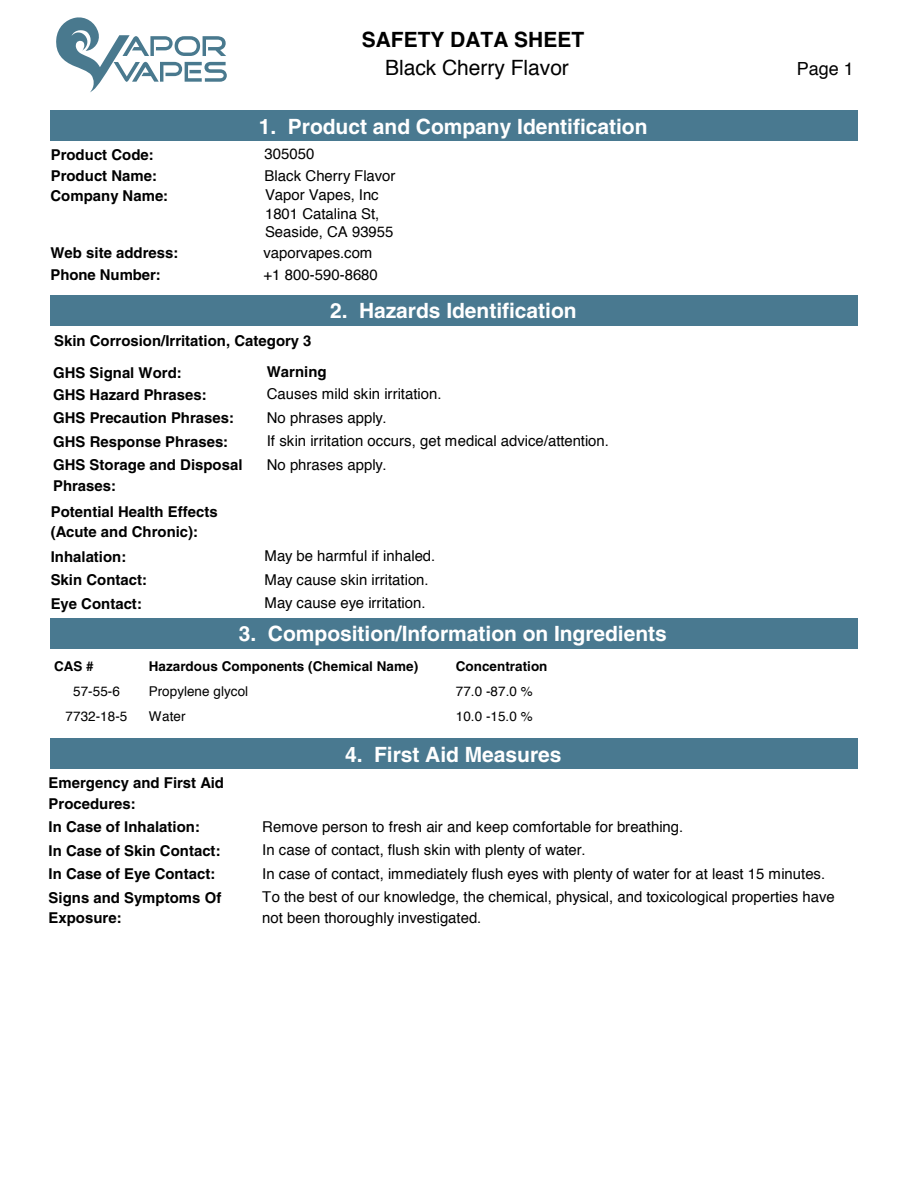
<style>
.page{position:relative;width:918px;height:1188px;background:#fff}
.page>*{position:absolute;margin:0;border:0;box-sizing:border-box;transform-origin:0 0}
.t1{font:700 21px "Helvetica";letter-spacing:-.005em;color:#fff}
.t2{font:21px "Helvetica";color:#000}
.t3{font:700 21px "Helvetica";color:#000}
.t4{font:18px "Helvetica";color:#000}
.t5{font:15px/18.5px "Helvetica";color:#000}
.t6{font:700 15px/20.4px "Helvetica";color:#000}
.t7{font:13.5px "Helvetica";letter-spacing:.005em;color:#000}
.t8{font:700 13.5px "Helvetica";letter-spacing:.005em;color:#000}
</style>
<div class="page">
<div style="left:50px;top:111px;width:808px;height:30px;background:#497990"></div>
<div style="left:50px;top:295px;width:808px;height:30px;background:#497990"></div>
<div style="left:50px;top:618px;width:808px;height:30px;background:#497990"></div>
<div style="left:50px;top:739px;width:808px;height:30px;background:#497990"></div>
<svg style="left:56px;top:17px;width:171px;height:75px"></svg>
<h1 class="t3" style="left:362px;top:27px;width:224px">SAFETY DATA SHEET</h1>
<h1 class="t2" style="left:385px;top:52px;width:185px">Black Cherry Flavor</h1>
<h1 class="t1" style="left:259px;top:114px;width:390px">1. Product and Company Identification</h1>
<p class="t6" style="left:51px;top:144px;width:105px">Product Code:</p>
<p class="t5" style="left:265px;top:145px;width:51px">305050</p>
<p class="t6" style="left:51px;top:166px;width:108px">Product Name:</p>
<p class="t5" style="left:265px;top:167px;width:132px">Black Cherry Flavor</p>
<p class="t6" style="left:50px;top:185px;width:119px">Company Name:</p>
<p class="t5" style="left:265px;top:186px;width:130px">Vapor Vapes, Inc<br>1801 Catalina St,<br>Seaside, CA 93955</p>
<p class="t6" style="left:50px;top:264px;width:112px">Phone Number:</p>
<p class="t5" style="left:264px;top:266px;width:116px">+1 800-590-8680</p>
<p class="t6" style="left:50px;top:242px;width:129px">Web site address:</p>
<p class="t5" style="left:264px;top:244px;width:110px">vaporvapes.com</p>
<h1 class="t1" style="left:330px;top:298px;width:248px">2. Hazards Identification</h1>
<p class="t6" style="left:53px;top:324px;width:260px;line-height:32.5px">Skin Corrosion/Irritation, Category 3<br>GHS Signal Word:</p>
<p class="t6" style="left:267px;top:361px;width:61px">Warning</p>
<p class="t6" style="left:53px;top:384px;width:155px">GHS Hazard Phrases:</p>
<p class="t5" style="left:267px;top:385px;width:176px">Causes mild skin irritation.</p>
<p class="t6" style="left:53px;top:407px;width:182px">GHS Precaution Phrases:</p>
<p class="t5" style="left:267px;top:409px;width:121px">No phrases apply.</p>
<p class="t6" style="left:53px;top:431px;width:177px">GHS Response Phrases:</p>
<p class="t5" style="left:267px;top:432px;width:344px">If skin irritation occurs, get medical advice/attention.</p>
<p class="t6" style="left:53px;top:455px;width:191px">GHS Storage and Disposal</p>
<p class="t5" style="left:267px;top:456px;width:121px">No phrases apply.</p>
<p class="t6" style="left:53px;top:475px;width:64px">Phrases:</p>
<p class="t6" style="left:51px;top:501px;width:169px">Potential Health Effects (Acute and Chronic):</p>
<p class="t6" style="left:51px;top:546px;width:77px">Inhalation:</p>
<p class="t5" style="left:265px;top:547px;width:172px">May be harmful if inhaled.</p>
<p class="t6" style="left:51px;top:570px;width:98px">Skin Contact:</p>
<p class="t5" style="left:265px;top:571px;width:166px">May cause skin irritation.</p>
<p class="t6" style="left:51px;top:593px;width:93px">Eye Contact:</p>
<p class="t5" style="left:265px;top:594px;width:162px">May cause eye irritation.</p>
<h1 class="t1" style="left:239px;top:621px;width:429px">3. Composition/Information on Ingredients</h1>
<p class="t8" style="left:456px;top:658px;width:93px">Concentration</p>
<p class="t7" style="left:149px;top:681px;width:101px">P l ocy l gene l ypo r</p>
<p class="t8" style="left:54px;top:658px;width:41px">CAS #</p>
<p class="t8" style="left:149px;top:658px;width:271px">Hazardous Components (Chemical Name)</p>
<p class="t7" style="left:73px;top:681px;width:48px">6-55-75</p>
<p class="t7" style="left:456px;top:681px;width:78px">%0.78-0.77</p>
<p class="t7" style="left:66px;top:706px;width:63px">7732-18-5</p>
<p class="t7" style="left:149px;top:706px;width:38px">Water</p>
<p class="t7" style="left:456px;top:706px;width:78px">10.0 -15.0 %</p>
<p class="t6" style="left:49px;top:772px;width:177px">Emergency and First Aid<br>Procedures:</p>
<p class="t6" style="left:49px;top:816px;width:153px">In Case of Inhalation:</p>
<h1 class="t1" style="left:345px;top:742px;width:218px">4. First Aid Measures</h1>
<p class="t5" style="left:262px;top:817px;width:423px">Remove person to fresh air and keep comfortable for breathing.</p>
<p class="t6" style="left:49px;top:840px;width:174px">In Case of Skin Contact:</p>
<p class="t5" style="left:262px;top:841px;width:325px">In case of contact, flush skin with plenty of water.</p>
<p class="t4" style="left:797px;top:54px;width:59px">Page 1</p>
<p class="t6" style="left:49px;top:864px;width:168px">In Case of Eye Contact:</p>
<p class="t5" style="left:262px;top:865px;width:565px">In case of contact, immediately flush eyes with plenty of water for at least 15 minutes.</p>
<p class="t6" style="left:49px;top:887px;width:174px">Signs and Symptoms Of<br>Exposure:</p>
<p class="t5" style="left:262px;top:887px;width:574px;line-height:20.4px">To the best of our knowledge, the chemical, physical, and toxicological properties have not been thoroughly investigated.</p>
</div>
